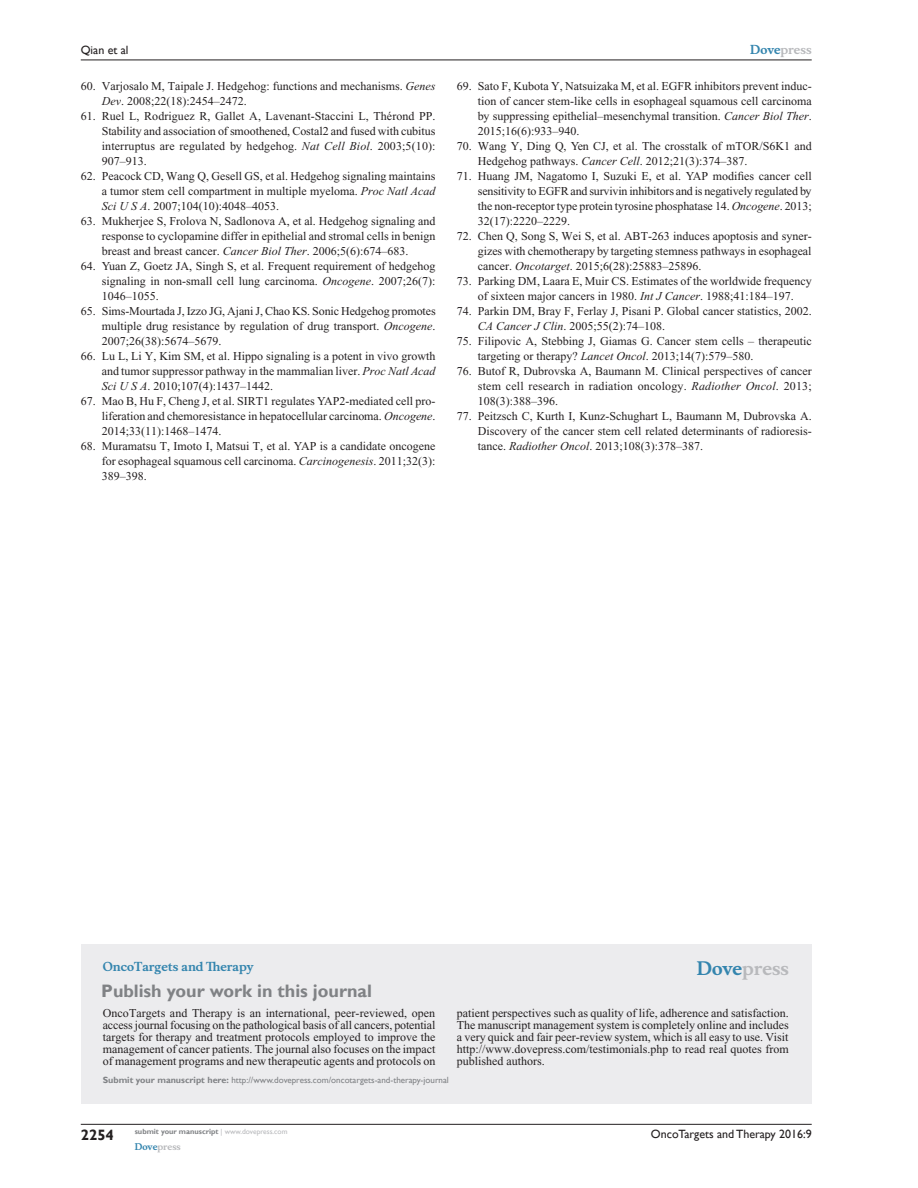
<style>
.page{position:relative;width:918px;height:1188px;background:#fff}
.page>*{position:absolute;margin:0;border:0;box-sizing:border-box;transform-origin:0 0}
.PromBx-H1{font:700 18px "Gill Sans";color:#808285}
.PromBx-Brand{font:700 18px "Musee";color:#b8b9bc}
.t1{font:700 15px "Gill Sans";color:#231f20}
.RefNL2{font:12px/15px "Times New Roman";color:#231f20;text-align:justify}
.PromBx-Tx{font:12px/12px "Times New Roman";color:#231f20;text-align:justify}
.t2{font:12px "Gill Sans";color:#231f20}
.PromBx-JrnlName{font:700 12px "Musee";color:#3485ae}
.t3{font:700 12px "Musee";color:#b8b9bc}
.PromBx-SubmitMssWebA{font:9px "Gill Sans";color:#808285}
.t4{font:700 9px "Musee";color:#b8b9bc}
.t5{font:700 7.5px "Gill Sans";color:#808285}
.s1{font-style:italic}
.s2{color:#3485ae}
.s3{font-weight:700}
.s4{font-weight:400;color:#b8b9bc}
</style>
<div class="page">
<div style="left:81px;top:944px;width:731px;height:159px;background:#ececee"></div>
<hr style="left:81px;top:1124px;width:731px;height:1px;background:#231f20">
<hr style="left:81px;top:60px;width:731px;height:1px;background:#231f20">
<p class="t2" style="left:81px;top:43px;width:49px">Qian et al</p>
<p class="RefNL2" style="left:102px;top:79px;width:335px;text-indent:-21px">60. Varjosalo M, Taipale J. Hedgehog: functions and mechanisms. <span class="s1">Genes<br>Dev</span>. 2008;22(18):2454–2472.</p>
<p class="RefNL2" style="left:102px;top:109px;width:335px;text-indent:-21px">61. Ruel L, Rodriguez R, Gallet A, Lavenant-Staccini L, Thérond PP.<br>Stability and association of smoothened, Costal2 and fused with cubitus interruptus are regulated by hedgehog. <span class="s1">Nat Cell Biol</span>. 2003;5(10):<br>907–913.</p>
<p class="RefNL2" style="left:102px;top:169px;width:335px;text-indent:-21px">62. Peacock CD, Wang Q, Gesell GS, et al. Hedgehog signaling maintains a tumor stem cell compartment in multiple myeloma. <span class="s1">Proc Natl Acad Sci U S A</span>. 2007;104(10):4048–4053.</p>
<p class="RefNL2" style="left:102px;top:214px;width:335px;text-indent:-21px">63. Mukherjee S, Frolova N, Sadlonova A, et al. Hedgehog signaling and response to cyclopamine differ in epithelial and stromal cells in benign breast and breast cancer. <span class="s1">Cancer Biol Ther</span>. 2006;5(6):674–683.</p>
<p class="RefNL2" style="left:102px;top:259px;width:335px;text-indent:-21px">64. Yuan Z, Goetz JA, Singh S, et al. Frequent requirement of hedgehog signaling in non-small cell lung carcinoma. <span class="s1">Oncogene</span>. 2007;26(7):<br>1046–1055.</p>
<p class="RefNL2" style="left:102px;top:304px;width:335px;text-indent:-21px">65. Sims-Mourtada J, Izzo JG, Ajani J, Chao KS. Sonic Hedgehog promotes multiple drug resistance by regulation of drug transport. <span class="s1">Oncogene</span>.<br>2007;26(38):5674–5679.</p>
<p class="RefNL2" style="left:102px;top:349px;width:335px;text-indent:-21px">66. Lu L, Li Y, Kim SM, et al. Hippo signaling is a potent in vivo growth and tumor suppressor pathway in the mammalian liver. <span class="s1">Proc Natl Acad Sci U S A</span>. 2010;107(4):1437–1442.</p>
<p class="RefNL2" style="left:102px;top:394px;width:335px;text-indent:-21px">67. Mao B, Hu F, Cheng J, et al. SIRT1 regulates YAP2-mediated cell pro&shy;liferation and chemoresistance in hepatocellular carcinoma. <span class="s1">Oncogene</span>.<br>2014;33(11):1468–1474.</p>
<p class="RefNL2" style="left:102px;top:439px;width:335px;text-indent:-21px">68. Muramatsu T, Imoto I, Matsui T, et al. YAP is a candidate oncogene for esophageal squamous cell carcinoma. <span class="s1">Carcinogenesis</span>. 2011;32(3):<br>389–398.</p>
<p class="t3" style="left:750px;top:43px;width:63px"><span class="s2">Dove</span>press</p>
<p class="RefNL2" style="left:478px;top:79px;width:335px;text-indent:-21px">69. Sato F, Kubota Y, Natsuizaka M, et al. EGFR inhibitors prevent induc&shy;tion of cancer stem-like cells in esophageal squamous cell carcinoma by suppressing epithelial–mesenchymal transition. <span class="s1">Cancer Biol Ther</span>.<br>2015;16(6):933–940.</p>
<p class="RefNL2" style="left:478px;top:139px;width:335px;text-indent:-21px">70. Wang Y, Ding Q, Yen CJ, et al. The crosstalk of mTOR/S6K1 and<br>Hedgehog pathways. <span class="s1">Cancer Cell</span>. 2012;21(3):374–387.</p>
<p class="RefNL2" style="left:478px;top:169px;width:336px;text-indent:-21px">71. Huang JM, Nagatomo I, Suzuki E, et al. YAP modifies cancer cell sensitivity to EGFR and survivin inhibitors and is negatively regulated by the non-receptor type protein tyrosine phosphatase 14. <span class="s1">Oncogene</span>. 2013; 32(17):2220–2229.</p>
<p class="RefNL2" style="left:478px;top:229px;width:335px;text-indent:-21px">72. Chen Q, Song S, Wei S, et al. ABT-263 induces apoptosis and syner&shy;gizes with chemotherapy by targeting stemness pathways in esophageal cancer. <span class="s1">Oncotarget</span>. 2015;6(28):25883–25896.</p>
<p class="RefNL2" style="left:457px;top:274px;width:356px;text-align:center">73. Parking DM, Laara E, Muir CS. Estimates of the worldwide frequency of sixteen major cancers in 1980. <span class="s1">Int J Cancer</span>. 1988;41:184–197.</p>
<p class="RefNL2" style="left:478px;top:304px;width:335px;text-indent:-21px">74. Parkin DM, Bray F, Ferlay J, Pisani P. Global cancer statistics, 2002.<br><span class="s1">CA Cancer J Clin</span>. 2005;55(2):74–108.</p>
<p class="RefNL2" style="left:478px;top:334px;width:335px;text-indent:-21px">75. Filipovic A, Stebbing J, Giamas G. Cancer stem cells – therapeutic targeting or therapy? <span class="s1">Lancet Oncol</span>. 2013;14(7):579–580.</p>
<p class="RefNL2" style="left:478px;top:364px;width:335px;text-indent:-21px">76. Butof R, Dubrovska A, Baumann M. Clinical perspectives of cancer stem cell research in radiation oncology. <span class="s1">Radiother Oncol</span>. 2013; 108(3):388–396.</p>
<p class="RefNL2" style="left:478px;top:409px;width:335px;text-indent:-21px">77. Peitzsch C, Kurth I, Kunz-Schughart L, Baumann M, Dubrovska A.<br>Discovery of the cancer stem cell related determinants of radioresis&shy;tance. <span class="s1">Radiother Oncol</span>. 2013;108(3):378–387.</p>
<p class="PromBx-JrnlName" style="left:103px;top:959px;width:152px">OncoTargets and Therapy</p>
<p class="PromBx-H1" style="left:101px;top:980px;width:272px">Publish your work in this journal</p>
<p class="PromBx-Brand" style="left:697px;top:958px;width:94px"><span class="s2">Dove</span>press</p>
<p class="PromBx-Tx" style="left:103px;top:1007px;width:334px">OncoTargets and Therapy is an international, peer-reviewed, open access journal focusing on the pathological basis of all cancers, potential targets for therapy and treatment protocols employed to improve the management of cancer patients. The journal also focuses on the impact of management programs and new therapeutic agents and protocols on</p>
<p class="PromBx-Tx" style="left:457px;top:1007px;width:333px">patient perspectives such as quality of life, adherence and satisfaction.<br>The manuscript management system is completely online and includes a very quick and fair peer-review system, which is all easy to use. Visit http://www.dovepress.com/testimonials.php to read real quotes from published authors.</p>
<p class="PromBx-SubmitMssWebA" style="left:103px;top:1075px;width:348px"><span class="s3">Submit your manuscript here:</span> http://www.dovepress.com/oncotargets-and-therapy-journal</p>
<p class="t1" style="left:81px;top:1126px;width:35px">2254</p>
<p class="t5" style="left:135px;top:1127px;width:154px">submit your manuscript <span class="s4">| www.dovepress.com</span></p>
<p class="t4" style="left:135px;top:1141px;width:48px"><span class="s2">Dove</span>press</p>
<p class="t2" style="left:651px;top:1127px;width:162px">OncoTargets and Therapy 2016:9</p>
</div>
